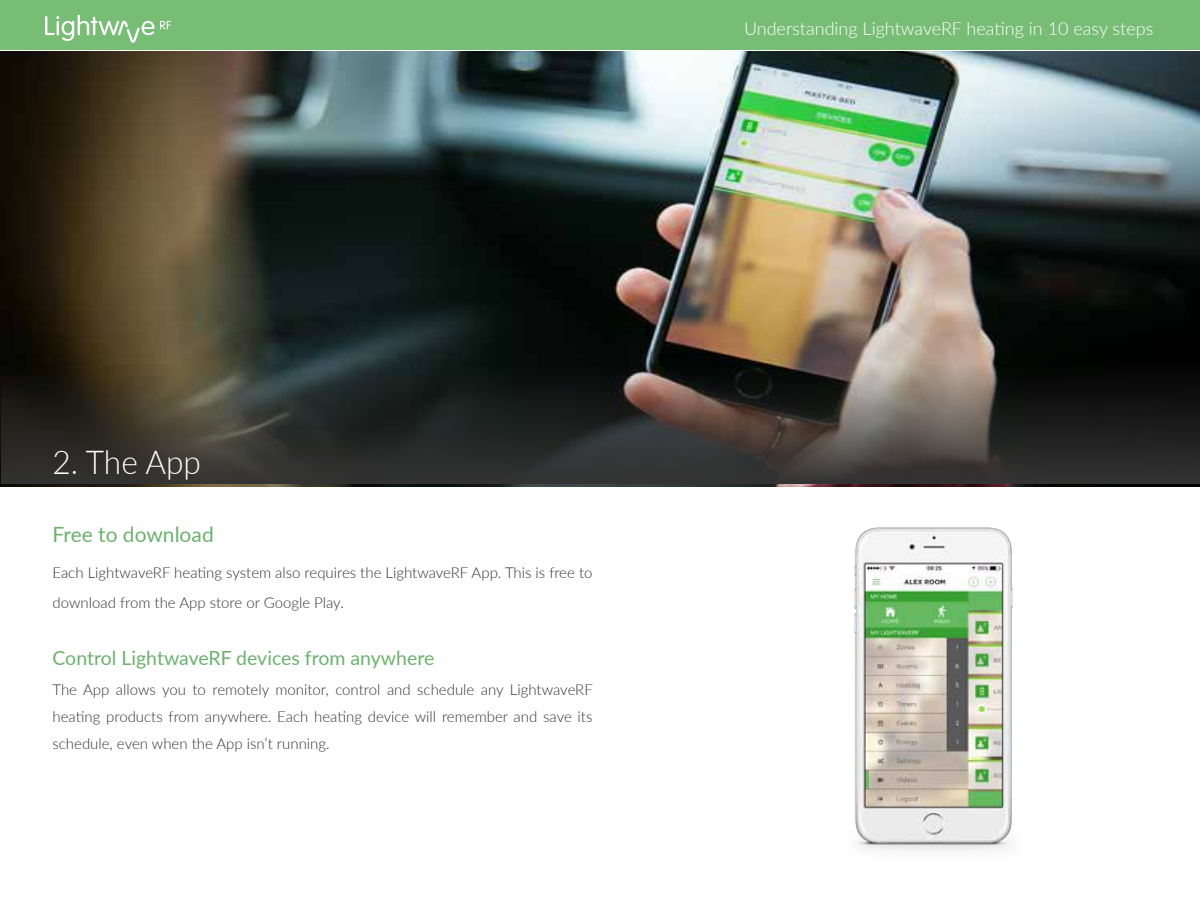
<style>
.page{position:relative;width:1200px;height:900px;background:#fff}
.page>*{position:absolute;margin:0;border:0;box-sizing:border-box;transform-origin:0 0}
.t1{font:300 33px "Lato";color:#fff;scale:.96 1}
.t2{font:21px "Lato";color:#6cb16d}
.t3{font:19.5px "Lato";color:#6cb16d}
.t4{font:300 18px "Lato";color:#fff}
.t5{font:300 15px/27px "Lato";color:#333}
</style>
<div class="page">
<div style="left:1px;top:0;width:1199px;height:50px;background:#78bd76"></div>
<svg style="left:45px;top:15px;width:126px;height:28px"></svg>
<img style="left:1px;top:51px;width:1199px;height:435px">
<svg style="left:1px;top:364px;width:1199px;height:120px"></svg>
<img style="left:854px;top:527px;width:159px;height:324px">
<p class="t4" style="left:744px;top:16px;width:411px">Understanding LightwaveRF heating in 10 easy steps</p>
<h1 class="t1" style="left:52px;top:439px;width:156px">2. The App</h1>
<h2 class="t2" style="left:52px;top:519px;width:163px">Free to download</h2>
<p class="t5" style="left:52px;top:557px;width:541px;line-height:30px">Each LightwaveRF heating system also requires the LightwaveRF App. This is free to download from the App store or Google Play.</p>
<h3 class="t3" style="left:52px;top:644px;width:383px">Control LightwaveRF devices from anywhere</h3>
<p class="t5" style="left:52px;top:675px;width:542px;text-align:justify">The App allows you to remotely monitor, control and schedule any LightwaveRF heating products from anywhere. Each heating device will remember and save its schedule, even when the App isn’t running.</p>
</div>
